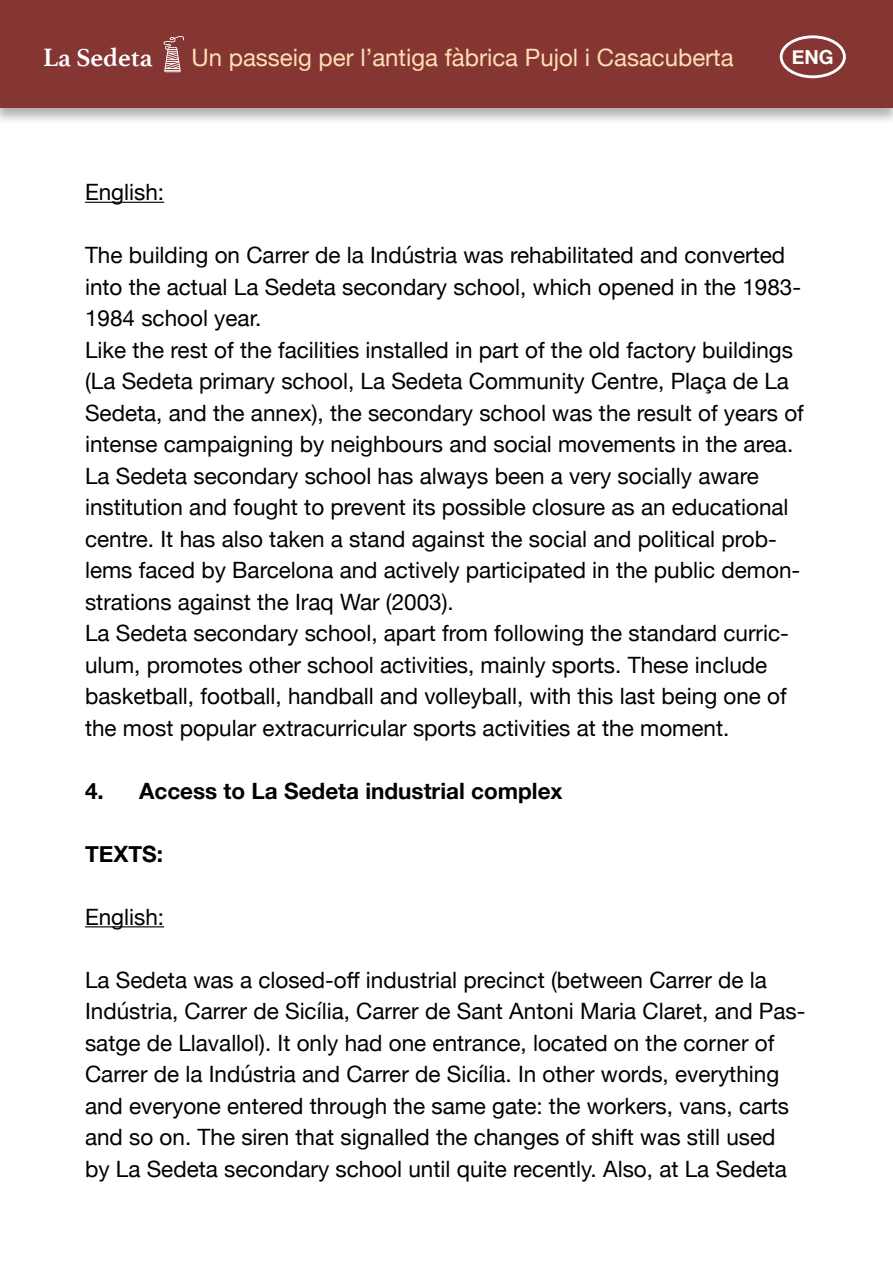
<style>
.page{position:relative;width:893px;height:1263px;background:#fff}
.page>*{position:absolute;margin:0;border:0;box-sizing:border-box;transform-origin:0 0}
.t1{font:700 26.4px "Athelas";color:#fff}
.t2{font:24px "Helvetica Neue";color:#ffdeb3}
.t3{font:22.5px/31.5px "Helvetica Neue";color:#000}
.t4{font:700 22.5px "Helvetica Neue";color:#000}
.t5{font:700 19.5px "Helvetica Neue";color:#fff}
</style>
<div class="page">
<div style="left:0;top:0;width:893px;height:125px;background:#000;opacity:.3"></div>
<div style="left:0;top:0;width:893px;height:108px;background:#853633"></div>
<div style="left:780px;top:35px;width:66px;height:43px;border:3px solid #fff;border-radius:50%"></div>
<svg style="left:164px;top:36px;width:20px;height:36px"></svg>
<hr style="left:85px;top:202px;width:79px;height:1px;background:#000">
<hr style="left:85px;top:926px;width:79px;height:1px;background:#000">
<p class="t1" style="left:43px;top:36px;width:111px">La Sedeta</p>
<p class="t2" style="left:191px;top:40px;width:544px">Un passeig per l’antiga fàbrica Pujol i Casacuberta</p>
<p class="t5" style="left:792px;top:41px;width:43px">ENG</p>
<p class="t3" style="left:85px;top:178px;width:81px">English:</p>
<p class="t3" style="left:85px;top:241px;width:720px">The building on Carrer de la Indústria was rehabilitated and converted into the actual La Sedeta secondary school, which opened in the 1983- 1984 school year.<br>Like the rest of the facilities installed in part of the old factory buildings (La Sedeta primary school, La Sedeta Community Centre, Plaça de La Sedeta, and the annex), the secondary school was the result of years of intense campaigning by neighbours and social movements in the area.<br>La Sedeta secondary school has always been a very socially aware institution and fought to prevent its possible closure as an educational centre. It has also taken a stand against the social and political prob&shy;lems faced by Barcelona and actively participated in the public demon&shy;strations against the Iraq War (2003).<br>La Sedeta secondary school, apart from following the standard curric&shy;ulum, promotes other school activities, mainly sports. These include basketball, football, handball and volleyball, with this last being one of the most popular extracurricular sports activities at the moment.</p>
<p class="t4" style="left:85px;top:773px;width:479px">4. Access to La Sedeta industrial complex</p>
<p class="t4" style="left:85px;top:836px;width:79px">TEXTS:</p>
<p class="t3" style="left:85px;top:902px;width:81px">English:</p>
<p class="t3" style="left:85px;top:965px;width:722px">La Sedeta was a closed-off industrial precinct (between Carrer de la Indústria, Carrer de Sicília, Carrer de Sant Antoni Maria Claret, and Pas&shy;satge de Llavallol). It only had one entrance, located on the corner of Carrer de la Indústria and Carrer de Sicília. In other words, everything and everyone entered through the same gate: the workers, vans, carts and so on. The siren that signalled the changes of shift was still used by La Sedeta secondary school until quite recently. Also, at La Sedeta</p>
</div>
